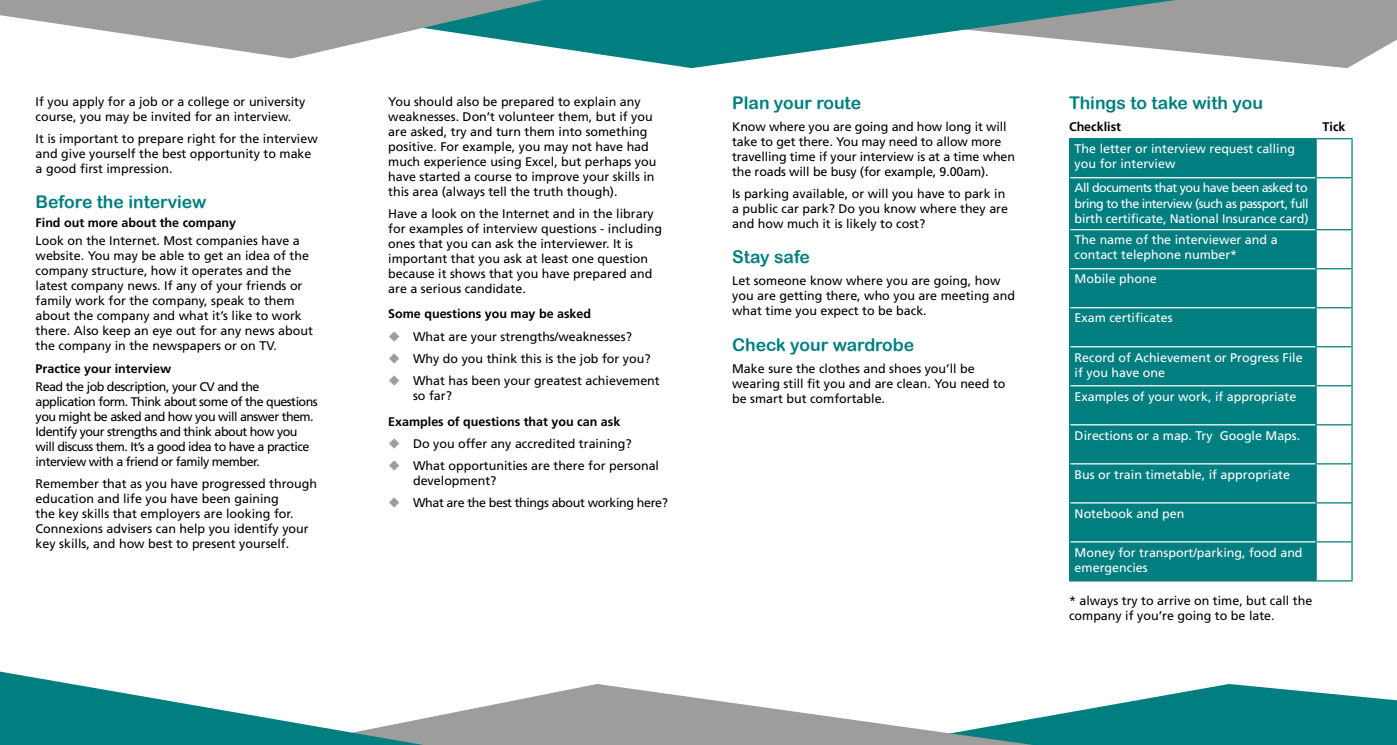
<style>
.page{position:relative;width:1397px;height:745px;background:#fff}
.page>*{position:absolute;margin:0;border:0;box-sizing:border-box;transform-origin:0 0}
.t1{font:17.5px "Arial Rounded MT Bold";color:#007e80}
.t2{font:12.5px/15px "Frutiger";color:#000}
.t3{font:12.5px/15px "Frutiger";color:#fff}
.t4{font:12.5px/15px "Frutiger";letter-spacing:-.04em;color:#000}
.t5{font:700 12.5px "Frutiger";color:#000}
.t6{font:12.5px "Frutiger";letter-spacing:-.03em;color:#000}
.s1{color:#9d9d9c}
</style>
<div class="page">
<svg style="left:1175px;top:0;width:221px;height:68px;background:#ababaa"></svg>
<svg style="left:288px;top:0;width:887px;height:68px;fill:#007e80"></svg>
<svg style="left:1032px;top:684px;width:364px;height:60px"></svg>
<svg style="left:423px;top:684px;width:609px;height:60px;fill:#9d9d9c"></svg>
<svg style="left:0;top:671px;width:423px;height:73px"></svg>
<svg style="left:0;top:0;width:543px;height:58px"></svg>
<div style="left:1070px;top:139px;width:245px;height:441px;background:#007e80"></div>
<svg style="left:1316px;top:139px;width:35px;height:441px"></svg>
<hr style="left:1070px;top:229px;width:245px;height:1px;background:#fff">
<hr style="left:1070px;top:268px;width:245px;height:1px;background:#fff">
<hr style="left:1070px;top:307px;width:245px;height:1px;background:#fff">
<hr style="left:1070px;top:346px;width:245px;height:1px;background:#fff">
<hr style="left:1070px;top:385px;width:245px;height:1px;background:#fff">
<hr style="left:1070px;top:424px;width:245px;height:1px;background:#fff">
<hr style="left:1070px;top:463px;width:245px;height:1px;background:#fff">
<hr style="left:1070px;top:502px;width:245px;height:1px;background:#fff">
<hr style="left:1070px;top:541px;width:245px;height:1px;background:#fff">
<hr style="left:1070px;top:177px;width:245px;height:1px;background:#fff">
<hr style="left:1068px;top:139px;width:2px;height:39px;background:#007e80">
<hr style="left:1068px;top:138px;width:247px;height:1px;background:#007e80">
<hr style="left:1315px;top:139px;width:1px;height:38px;background:#007e80">
<hr style="left:1315px;top:138px;width:37px;height:1px;background:#007e80">
<hr style="left:1351px;top:139px;width:1px;height:38px;background:#007e80">
<hr style="left:1068px;top:178px;width:2px;height:51px;background:#007e80">
<hr style="left:1315px;top:178px;width:1px;height:51px;background:#007e80">
<hr style="left:1315px;top:177px;width:37px;height:1px;background:#007e80">
<hr style="left:1351px;top:178px;width:1px;height:51px;background:#007e80">
<hr style="left:1068px;top:229px;width:2px;height:39px;background:#007e80">
<hr style="left:1315px;top:230px;width:1px;height:38px;background:#007e80">
<hr style="left:1315px;top:229px;width:37px;height:1px;background:#007e80">
<hr style="left:1351px;top:230px;width:1px;height:38px;background:#007e80">
<hr style="left:1068px;top:268px;width:2px;height:39px;background:#007e80">
<hr style="left:1315px;top:269px;width:1px;height:38px;background:#007e80">
<hr style="left:1315px;top:268px;width:37px;height:1px;background:#007e80">
<hr style="left:1351px;top:269px;width:1px;height:38px;background:#007e80">
<hr style="left:1068px;top:307px;width:2px;height:39px;background:#007e80">
<hr style="left:1315px;top:308px;width:1px;height:38px;background:#007e80">
<hr style="left:1315px;top:307px;width:37px;height:1px;background:#007e80">
<hr style="left:1351px;top:308px;width:1px;height:38px;background:#007e80">
<hr style="left:1068px;top:346px;width:2px;height:39px;background:#007e80">
<hr style="left:1068px;top:385px;width:2px;height:39px;background:#007e80">
<hr style="left:1315px;top:347px;width:1px;height:38px;background:#007e80">
<hr style="left:1315px;top:386px;width:1px;height:38px;background:#007e80">
<hr style="left:1315px;top:346px;width:37px;height:1px;background:#007e80">
<hr style="left:1351px;top:347px;width:1px;height:38px;background:#007e80">
<hr style="left:1351px;top:386px;width:1px;height:38px;background:#007e80">
<hr style="left:1315px;top:385px;width:37px;height:1px;background:#007e80">
<hr style="left:1068px;top:424px;width:2px;height:39px;background:#007e80">
<hr style="left:1315px;top:425px;width:1px;height:38px;background:#007e80">
<hr style="left:1315px;top:424px;width:37px;height:1px;background:#007e80">
<hr style="left:1351px;top:425px;width:1px;height:38px;background:#007e80">
<hr style="left:1068px;top:463px;width:2px;height:39px;background:#007e80">
<hr style="left:1315px;top:464px;width:1px;height:38px;background:#007e80">
<hr style="left:1315px;top:463px;width:37px;height:1px;background:#007e80">
<hr style="left:1351px;top:464px;width:1px;height:38px;background:#007e80">
<hr style="left:1068px;top:502px;width:2px;height:39px;background:#007e80">
<hr style="left:1315px;top:503px;width:1px;height:38px;background:#007e80">
<hr style="left:1315px;top:502px;width:37px;height:1px;background:#007e80">
<hr style="left:1351px;top:503px;width:1px;height:38px;background:#007e80">
<hr style="left:1068px;top:541px;width:2px;height:39px;background:#007e80">
<hr style="left:1068px;top:580px;width:247px;height:1px;background:#007e80">
<hr style="left:1315px;top:542px;width:1px;height:38px;background:#007e80">
<hr style="left:1315px;top:541px;width:37px;height:1px;background:#007e80">
<hr style="left:1351px;top:542px;width:1px;height:38px;background:#007e80">
<hr style="left:1315px;top:580px;width:37px;height:1px;background:#007e80">
<p class="t2" style="left:36px;top:93px;width:271px">If you apply for a job or a college or university course, you may be invited for an interview.</p>
<p class="t2" style="left:36px;top:131px;width:284px">It is important to prepare right for the interview and give yourself the best opportunity to make a good first impression.</p>
<h1 class="t1" style="left:36px;top:191px;width:172px">Before the interview</h1>
<p class="t5" style="left:36px;top:215px;width:202px">Find out more about the company</p>
<p class="t2" style="left:36px;top:233px;width:279px">Look on the Internet. Most companies have a website. You may be able to get an idea of the company structure, how it operates and the latest company news. If any of your friends or family work for the company, speak to them about the company and what it’s like to work there. Also keep an eye out for any news about the company in the newspapers or on TV.</p>
<p class="t5" style="left:36px;top:360px;width:137px">Practice your interview</p>
<p class="t4" style="left:36px;top:379px;width:284px">Read the job description, your CV and the application form. Think about some of the questions you might be asked and how you will answer them.<br>Identify your strengths and think about how you will discuss them. It’s a good idea to have a practice interview with a friend or family member.</p>
<p class="t2" style="left:36px;top:476px;width:283px">Remember that as you have progressed through education and life you have been gaining<br>the key skills that employers are looking for.<br>Connexions advisers can help you identify your key skills, and how best to present yourself.</p>
<p class="t2" style="left:388px;top:93px;width:270px">You should also be prepared to explain any weaknesses. Don’t volunteer them, but if you are asked, try and turn them into something positive. For example, you may not have had much experience using Excel, but perhaps you have started a course to improve your skills in this area (always tell the truth though).</p>
<p class="t2" style="left:388px;top:206px;width:275px">Have a look on the Internet and in the library for examples of interview questions - including ones that you can ask the interviewer. It is important that you ask at least one question because it shows that you have prepared and are a serious candidate.</p>
<p class="t5" style="left:388px;top:306px;width:204px">Some questions you may be asked</p>
<p class="t2" style="left:388px;top:328px;width:245px"><span class="s1">◆</span> What are your strengths/weaknesses?</p>
<p class="t2" style="left:388px;top:350px;width:264px"><span class="s1">◆</span> Why do you think this is the job for you?</p>
<p class="t2" style="left:413px;top:372px;width:248px;text-indent:-25px"><span class="s1">◆</span> What has been your greatest achievement so far?</p>
<p class="t5" style="left:388px;top:413px;width:233px">Examples of questions that you can ask</p>
<p class="t2" style="left:388px;top:435px;width:245px"><span class="s1">◆</span> Do you offer any accredited training?</p>
<p class="t2" style="left:413px;top:457px;width:247px;text-indent:-25px"><span class="s1">◆</span> What opportunities are there for personal development?</p>
<p class="t6" style="left:388px;top:495px;width:281px"><span class="s1">◆</span> What are the best things about working here?</p>
<h1 class="t1" style="left:732px;top:92px;width:130px">Plan your route</h1>
<p class="t2" style="left:732px;top:119px;width:284px">Know where you are going and how long it will take to get there. You may need to allow more travelling time if your interview is at a time when the roads will be busy (for example, 9.00am).</p>
<p class="t2" style="left:732px;top:186px;width:277px">Is parking available, or will you have to park in a public car park? Do you know where they are and how much it is likely to cost?</p>
<h1 class="t1" style="left:732px;top:246px;width:79px">Stay safe</h1>
<p class="t2" style="left:732px;top:273px;width:284px">Let someone know where you are going, how you are getting there, who you are meeting and what time you expect to be back.</p>
<h1 class="t1" style="left:732px;top:334px;width:183px">Check your wardrobe</h1>
<p class="t2" style="left:732px;top:361px;width:275px">Make sure the clothes and shoes you’ll be wearing still fit you and are clean. You need to be smart but comfortable.</p>
<h1 class="t1" style="left:1068px;top:92px;width:195px">Things to take with you</h1>
<p class="t5" style="left:1068px;top:119px;width:54px">Checklist</p>
<p class="t5" style="left:1322px;top:119px;width:24px">Tick</p>
<p class="t3" style="left:1074px;top:141px;width:222px">The letter or interview request calling you for interview</p>
<p class="t3" style="left:1074px;top:180px;width:235px;text-align:justify">All documents that you have been asked to bring to the interview (such as passport, full birth certificate, National Insurance card)</p>
<p class="t3" style="left:1074px;top:232px;width:204px">The name of the interviewer and a contact telephone number*</p>
<p class="t3" style="left:1074px;top:271px;width:83px">Mobile phone</p>
<p class="t3" style="left:1074px;top:310px;width:99px">Exam certificates</p>
<p class="t3" style="left:1074px;top:349px;width:229px">Record of Achievement or Progress File if you have one</p>
<p class="t3" style="left:1074px;top:388px;width:223px">Examples of your work, if appropriate</p>
<p class="t3" style="left:1074px;top:427px;width:227px">Directions or a map. Try Google Maps.</p>
<p class="t3" style="left:1074px;top:466px;width:217px">Bus or train timetable, if appropriate</p>
<p class="t3" style="left:1074px;top:505px;width:111px">Notebook and pen</p>
<p class="t3" style="left:1074px;top:544px;width:229px">Money for transport/parking, food and emergencies</p>
<p class="t2" style="left:1068px;top:592px;width:245px">* always try to arrive on time, but call the company if you’re going to be late.</p>
</div>
